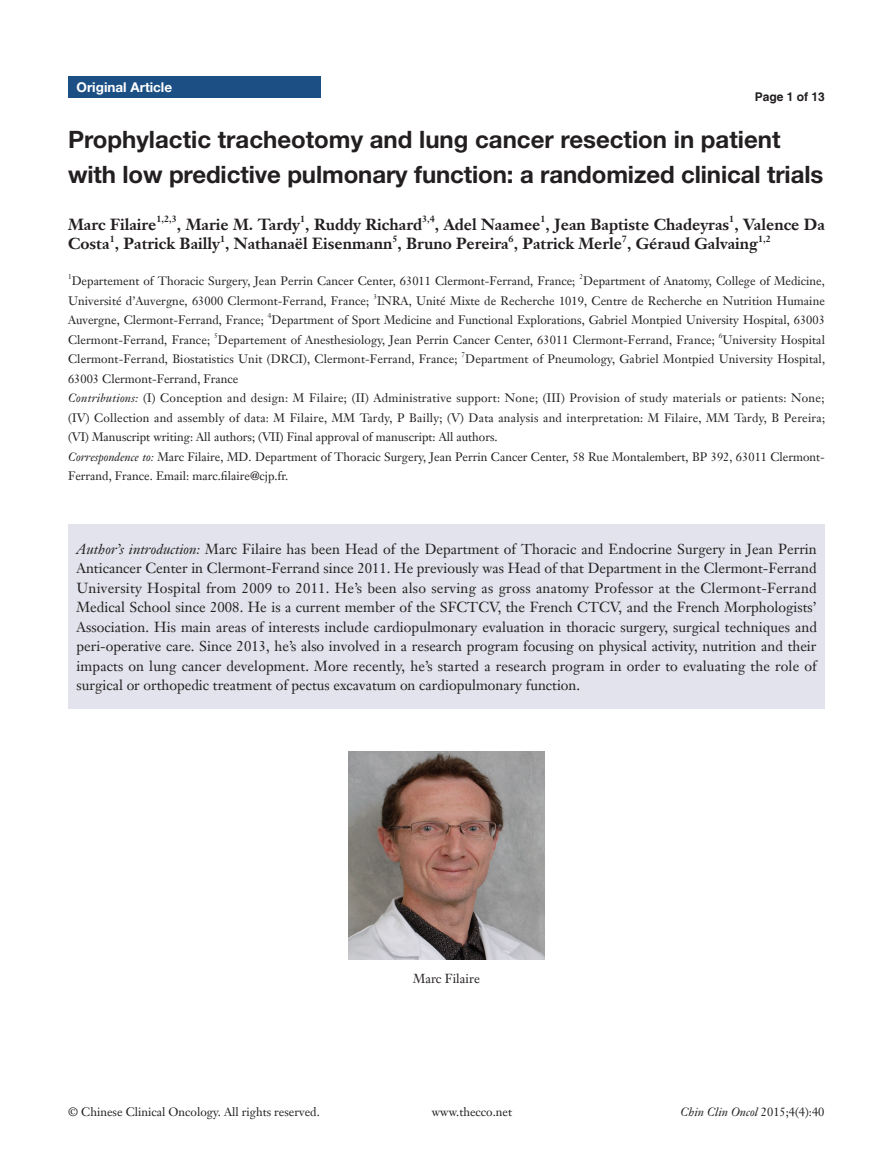
<style>
.page{position:relative;width:893px;height:1170px;background:#fff}
.page>*{position:absolute;margin:0;border:0;box-sizing:border-box;transform-origin:0 0}
.t1{font:700 24px/34.5px "Helvetica Neue LT Pro";letter-spacing:-.005em;color:#231f20}
.t2{font:700 15.75px "Janson Text LT";color:#231f20}
.t3{font:14.25px/19.5px "Janson Text LT";color:#231f20;text-align:justify}
.t4{font:700 13.5px "Helvetica Neue LT Pro";color:#fff}
.t5{font:12.75px "Janson Text LT";color:#231f20}
.t6{font:12px/19.5px "Janson Text LT";letter-spacing:.005em;color:#231f20}
.t7{font:italic 12px "Janson Text LT";color:#231f20}
.t8{font:700 12px "Helvetica";color:#231f20}
.t9{font:700 9.15px "Janson Text LT";color:#231f20}
.t10{font:7.05px "Janson Text LT";color:#231f20}
.s1{font-style:italic}
.s2{font-style:normal}
</style>
<div class="page">
<div style="left:68px;top:77px;width:252px;height:21px;background:#1c5085"></div>
<div style="left:68px;top:524px;width:757px;height:185px;background:#e2e3ec"></div>
<img style="left:349px;top:751px;width:195px;height:208px">
<p class="t4" style="left:77px;top:79px;width:97px">Original Article</p>
<h1 class="t1" style="left:68px;top:122px;width:757px">Prophylactic tracheotomy and lung cancer resection in patient with low predictive pulmonary function: a randomized clinical trials</h1>
<h2 class="t2" style="left:68px;top:214px;width:90px">Marc Filaire</h2>
<p class="t9" style="left:156px;top:213px;width:22px">1,2,3</p>
<h2 class="t2" style="left:177px;top:214px;width:247px">, Marie M. Tardy , Ruddy Richard</h2>
<p class="t8" style="left:755px;top:89px;width:72px">Page 1 of 13</p>
<p class="t9" style="left:540px;top:213px;width:7px">1</p>
<p class="t9" style="left:729px;top:213px;width:7px">1</p>
<h2 class="t2" style="left:68px;top:233px;width:691px">Costa , Patrick Bailly , Nathanaël Eisenmann , Bruno Pereira , Patrick Merle , Géraud Galvaing</h2>
<p class="t9" style="left:300px;top:213px;width:7px">1</p>
<p class="t9" style="left:422px;top:213px;width:14px">3,4</p>
<h2 class="t2" style="left:435px;top:214px;width:391px">, Adel Naamee , Jean Baptiste Chadeyras , Valence Da</h2>
<p class="t9" style="left:110px;top:232px;width:7px">1</p>
<p class="t9" style="left:220px;top:232px;width:7px">1</p>
<p class="t9" style="left:392px;top:232px;width:7px">5</p>
<p class="t9" style="left:509px;top:232px;width:7px">6</p>
<p class="t9" style="left:622px;top:232px;width:7px">7</p>
<p class="t9" style="left:758px;top:232px;width:14px">1,2</p>
<p class="t10" style="left:68px;top:272px;width:5px">1</p>
<p class="t6" style="left:72px;top:271px;width:505px">Departement of Thoracic Surgery, Jean Perrin Cancer Center, 63011 Clermont-Ferrand, France;</p>
<p class="t10" style="left:579px;top:272px;width:5px">2</p>
<p class="t6" style="left:583px;top:271px;width:243px">Department of Anatomy, College of Medicine,</p>
<p class="t6" style="left:68px;top:290px;width:303px">Université d’Auvergne, 63000 Clermont-Ferrand, France;</p>
<p class="t10" style="left:373px;top:292px;width:5px">3</p>
<p class="t6" style="left:377px;top:290px;width:449px">INRA, Unité Mixte de Recherche 1019, Centre de Recherche en Nutrition Humaine</p>
<p class="t6" style="left:68px;top:310px;width:197px">Auvergne, Clermont-Ferrand, France;</p>
<p class="t10" style="left:268px;top:311px;width:5px">4</p>
<p class="t6" style="left:272px;top:310px;width:555px">Department of Sport Medicine and Functional Explorations, Gabriel Montpied University Hospital, 63003</p>
<p class="t6" style="left:68px;top:329px;width:144px">Clermont-Ferrand, France;</p>
<p class="t10" style="left:214px;top:331px;width:5px">5</p>
<p class="t6" style="left:218px;top:329px;width:498px">Departement of Anesthesiology, Jean Perrin Cancer Center, 63011 Clermont-Ferrand, France;</p>
<p class="t10" style="left:719px;top:331px;width:5px">6</p>
<p class="t6" style="left:722px;top:329px;width:104px">University Hospital</p>
<p class="t6" style="left:68px;top:349px;width:391px">Clermont-Ferrand, Biostatistics Unit (DRCI), Clermont-Ferrand, France;</p>
<p class="t10" style="left:462px;top:350px;width:5px">7</p>
<p class="t6" style="left:465px;top:349px;width:361px">Department of Pneumology, Gabriel Montpied University Hospital,</p>
<p class="t6" style="left:68px;top:368px;width:759px">63003 Clermont-Ferrand, France<br><span class="s1">Contributions:</span> (I) Conception and design: M Filaire; (II) Administrative support: None; (III) Provision of study materials or patients: None; (IV) Collection and assembly of data: M Filaire, MM Tardy, P Bailly; (V) Data analysis and interpretation: M Filaire, MM Tardy, B Pereira; (VI) Manuscript writing: All authors; (VII) Final approval of manuscript: All authors.<br><span class="s1">Correspondence to:</span> Marc Filaire, MD. Department of Thoracic Surgery, Jean Perrin Cancer Center, 58 Rue Montalembert, BP 392, 63011 Clermont-Ferrand, France. Email: marc.filaire@cjp.fr.</p>
<p class="t3" style="left:77px;top:539px;width:742px"><span class="s1">Author’s introduction:</span> Marc Filaire has been Head of the Department of Thoracic and Endocrine Surgery in Jean Perrin Anticancer Center in Clermont-Ferrand since 2011. He previously was Head of that Department in the Clermont-Ferrand University Hospital from 2009 to 2011. He’s been also serving as gross anatomy Professor at the Clermont-Ferrand Medical School since 2008. He is a current member of the SFCTCV, the French CTCV, and the French Morphologists’ Association. His main areas of interests include cardiopulmonary evaluation in thoracic surgery, surgical techniques and peri-operative care. Since 2013, he’s also involved in a research program focusing on physical activity, nutrition and their impacts on lung cancer development. More recently, he’s started a research program in order to evaluating the role of surgical or orthopedic treatment of pectus excavatum on cardiopulmonary function.</p>
<p class="t5" style="left:413px;top:970px;width:68px">Marc Filaire</p>
<p class="t6" style="left:68px;top:1102px;width:253px">© Chinese Clinical Oncology. All rights reserved.</p>
<p class="t6" style="left:432px;top:1102px;width:82px">www.thecco.net</p>
<p class="t7" style="left:681px;top:1104px;width:145px">Chin Clin Oncol <span class="s2">2015;4(4):40</span></p>
</div>
